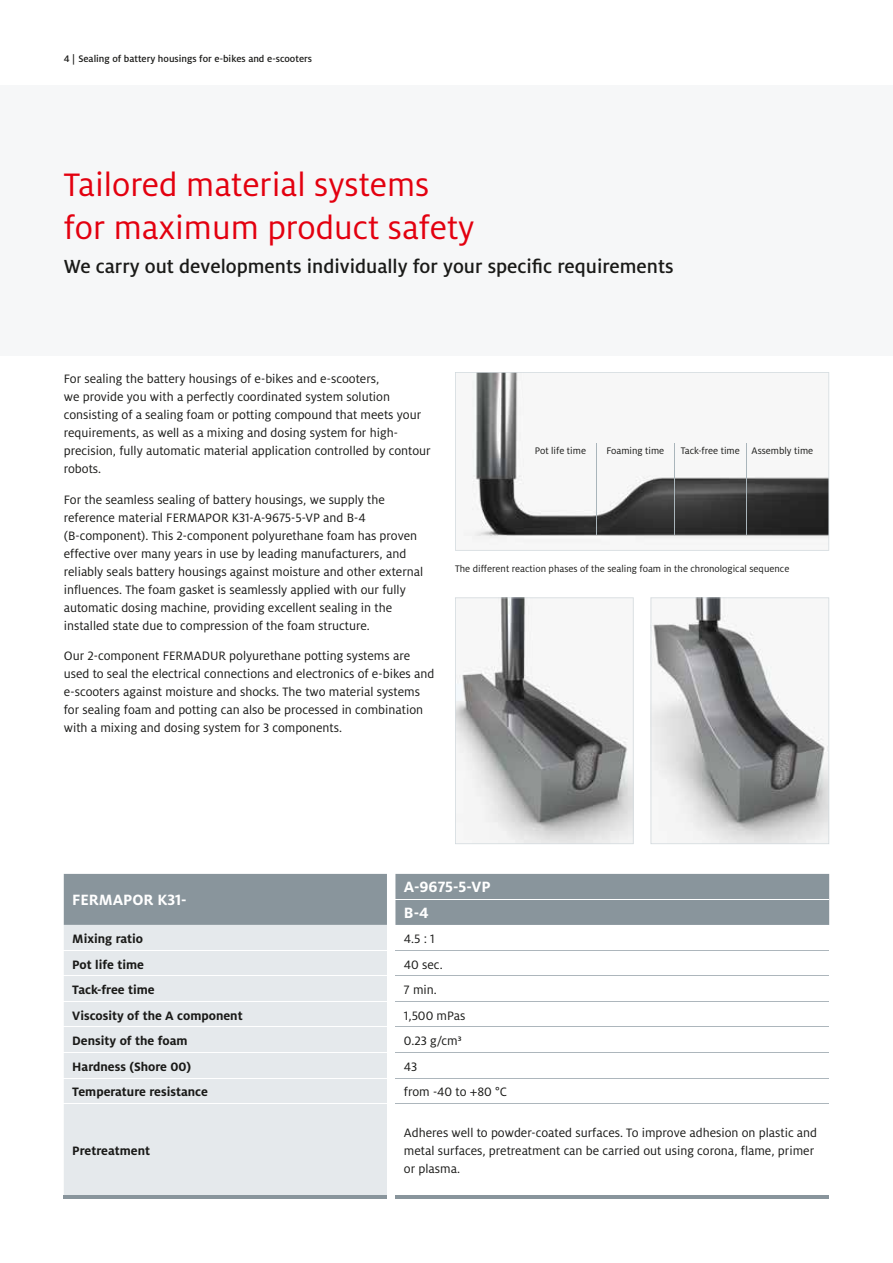
<style>
.page{position:relative;width:893px;height:1263px;background:#fff}
.page>*{position:absolute;margin:0;border:0;box-sizing:border-box;transform-origin:0 0}
.t1{font:36px/43.2px "Henkel Milo";color:#e3000f}
.t2{font:500 21px "Henkel Milo";color:#1a1a18}
.t3{font:700 16.5px/25.7px "Henkel Milo";color:#fff}
.t4{font:13.5px/18px "Henkel Milo";color:#1a1a18}
.t5{font:700 13.5px "Henkel Milo";color:#1a1a18}
.t6{font:10.5px "Henkel Milo";color:#1a1a18}
.t7{font:500 10.5px "Henkel Milo";color:#1a1a18}
</style>
<div class="page">
<div style="left:0;top:85px;width:893px;height:270px;background:#f6f7f8"></div>
<svg style="left:455px;top:372px;width:374px;height:179px"></svg>
<hr style="left:596px;top:443px;width:1px;height:92px;background:#a9b5bb">
<hr style="left:674px;top:443px;width:1px;height:92px;background:#a9b5bb">
<hr style="left:746px;top:443px;width:1px;height:92px;background:#a9b5bb">
<svg style="left:455px;top:597px;width:179px;height:247px"></svg>
<svg style="left:651px;top:597px;width:178px;height:247px"></svg>
<div style="left:64px;top:874px;width:765px;height:51px;background:#89959c"></div>
<div style="left:64px;top:925px;width:323px;height:270px;background:#e5e9ec"></div>
<hr style="left:64px;top:975px;width:323px;height:1px;background:#fff">
<hr style="left:64px;top:1001px;width:323px;height:1px;background:#fff">
<hr style="left:64px;top:1026px;width:323px;height:1px;background:#fff">
<hr style="left:64px;top:1052px;width:323px;height:1px;background:#fff">
<hr style="left:64px;top:1077px;width:323px;height:1px;background:#fff">
<hr style="left:395px;top:975px;width:434px;height:1px;background:#adb6bc">
<hr style="left:395px;top:1001px;width:434px;height:1px;background:#adb6bc">
<hr style="left:395px;top:1026px;width:434px;height:1px;background:#adb6bc">
<hr style="left:395px;top:1052px;width:434px;height:1px;background:#adb6bc">
<hr style="left:395px;top:1077px;width:434px;height:1px;background:#adb6bc">
<hr style="left:64px;top:950px;width:323px;height:1px;background:#fff">
<hr style="left:395px;top:950px;width:434px;height:1px;background:#adb6bc">
<hr style="left:395px;top:899px;width:434px;height:1px;background:#fff">
<hr style="left:395px;top:1103px;width:434px;height:1px;background:#adb6bc">
<hr style="left:64px;top:1103px;width:323px;height:1px;background:#fff">
<hr style="left:64px;top:1195px;width:323px;height:3px;background:#89959c">
<hr style="left:395px;top:1195px;width:434px;height:3px;background:#89959c">
<p class="t7" style="left:64px;top:53px;width:250px">4 | Sealing of battery housings for e-bikes and e-scooters</p>
<h1 class="t1" style="left:64px;top:163px;width:412px">Tailored material systems for maximum product safety</h1>
<h2 class="t2" style="left:64px;top:255px;width:611px">We carry out developments individually for your specific requirements</h2>
<p class="t4" style="left:64px;top:370px;width:368px">For sealing the battery housings of e-bikes and e-scooters,<br>we provide you with a perfectly coordinated system solution consisting of a sealing foam or potting compound that meets your requirements, as well as a mixing and dosing system for high&shy;precision, fully automatic material application controlled by contour robots.</p>
<p class="t4" style="left:64px;top:490px;width:361px">For the seamless sealing of battery housings, we supply the reference material FERMAPOR K31-A-9675-5-VP and B-4<br>( B- component). This 2-component polyurethane foam has proven effective over many years in use by leading manufacturers, and reliably seals battery housings against moisture and other external influences. The foam gasket is seamlessly applied with our fully automatic dosing machine, providing excellent sealing in the installed state due to compression of the foam structure.</p>
<p class="t4" style="left:64px;top:647px;width:372px">Our 2-component FERMADUR polyurethane potting systems are used to seal the electrical connections and electronics of e-bikes and e-scooters against moisture and shocks. The two material systems for sealing foam and potting can also be processed in combination with a mixing and dosing system for 3 components.</p>
<p class="t6" style="left:535px;top:445px;width:53px">Pot life time</p>
<p class="t6" style="left:606px;top:445px;width:59px">Foaming time</p>
<p class="t6" style="left:681px;top:445px;width:134px">Tack-free time Assembly time</p>
<p class="t6" style="left:455px;top:563px;width:336px">The different reaction phases of the sealing foam in the chronological sequence</p>
<p class="t3" style="left:72px;top:887px;width:116px">FERMAPOR K31-</p>
<p class="t3" style="left:404px;top:874px;width:88px">A-9675-5-VP<br>B-4</p>
<p class="t5" style="left:72px;top:931px;width:72px">Mixing ratio</p>
<p class="t4" style="left:404px;top:930px;width:32px">4.5 : 1</p>
<p class="t5" style="left:72px;top:957px;width:73px">Pot life time</p>
<p class="t4" style="left:404px;top:955px;width:40px">40 sec.</p>
<p class="t5" style="left:72px;top:982px;width:84px">Tack-free time</p>
<p class="t4" style="left:404px;top:981px;width:34px">7 min.</p>
<p class="t5" style="left:72px;top:1008px;width:172px">Viscosity of the A component</p>
<p class="t4" style="left:404px;top:1006px;width:63px">1,500 mPas</p>
<p class="t5" style="left:72px;top:1033px;width:117px">Density of the foam</p>
<p class="t4" style="left:404px;top:1032px;width:59px">0.23 g/cm³</p>
<p class="t5" style="left:72px;top:1059px;width:120px">Hardness (Shore 00)</p>
<p class="t4" style="left:404px;top:1057px;width:15px">43</p>
<p class="t5" style="left:72px;top:1084px;width:137px">Temperature resistance</p>
<p class="t4" style="left:404px;top:1083px;width:105px">from -40 to +80 °C</p>
<p class="t5" style="left:72px;top:1143px;width:79px">Pretreatment</p>
<p class="t4" style="left:404px;top:1124px;width:415px">Adheres well to powder-coated surfaces. To improve adhesion on plastic and metal surfaces, pretreatment can be carried out using corona, flame, primer or plasma.</p>
</div>
